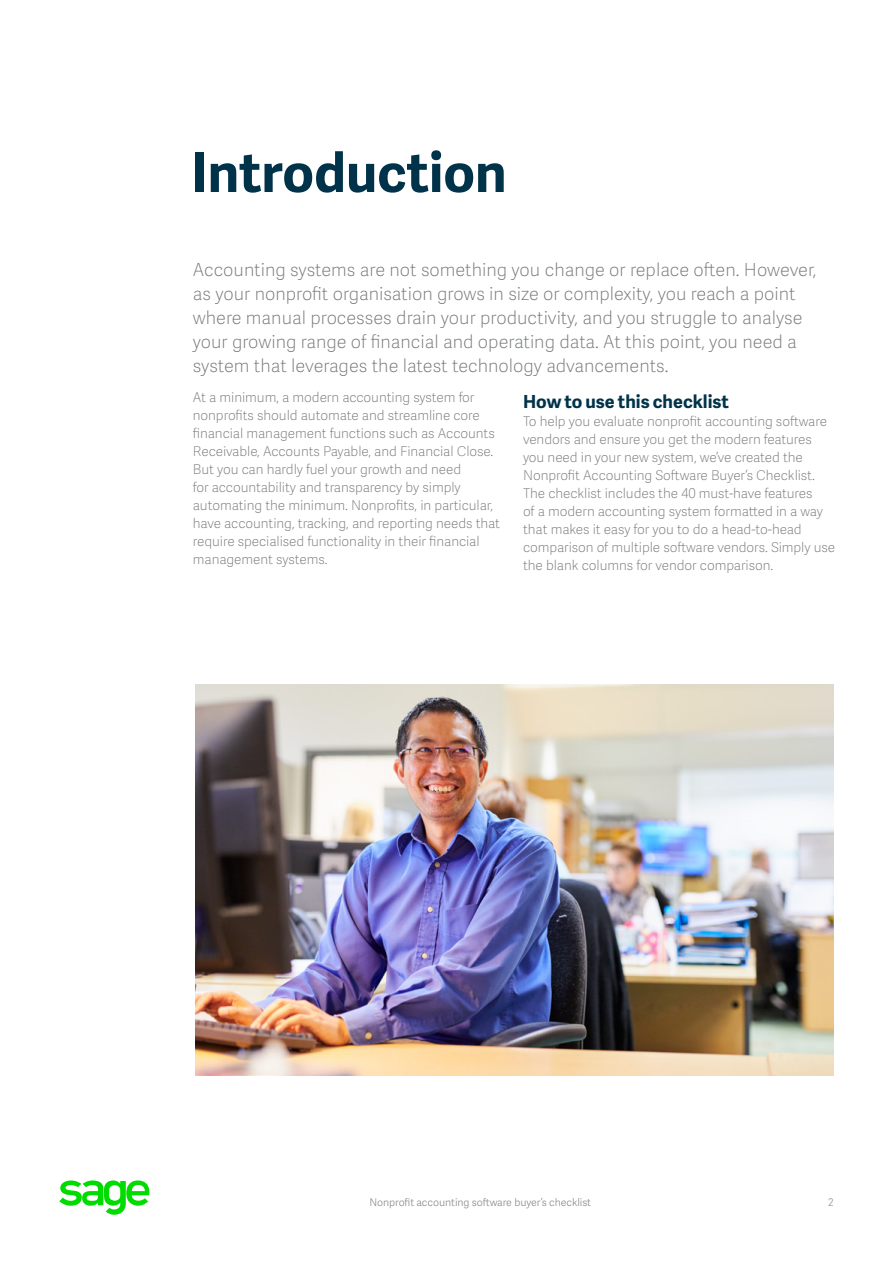
<style>
.page{position:relative;width:893px;height:1263px;background:#fff}
.page>*{position:absolute;margin:0;border:0;box-sizing:border-box;transform-origin:0 0}
.Chapter_Title{font:700 54px "Adelle Sans SAGE";color:#003349}
.Intro_Copy{font:18px/24px "Adelle Sans SAGE Th";color:#75787b}
.Intro_Bold_SubHead_1{font:700 18px "Adelle Sans SAGE";color:#003349}
.Body_Copy{font:13.5px/18px "Adelle Sans SAGE Th";letter-spacing:-.005em;color:#75787b}
.Running_Footer_Text{font:10.5px "Adelle Sans SAGE Lt";letter-spacing:-.005em;color:#888b8d}
</style>
<div class="page">
<svg style="left:59px;top:1181px;width:91px;height:34px"></svg>
<img style="left:195px;top:684px;width:638px;height:391px">
<p class="Chapter_Title" style="left:191px;top:133px;width:317px">Introduction</p>
<p class="Intro_Copy" style="left:193px;top:257px;width:625px">Accounting systems are not something you change or replace often. However, as your nonprofit organisation grows in size or complexity, you reach a point where manual processes drain your productivity, and you struggle to analyse your growing range of financial and operating data. At this point, you need a system that leverages the latest technology advancements.</p>
<p class="Body_Copy" style="left:193px;top:388px;width:309px">At a minimum, a modern accounting system for nonprofits should automate and streamline core financial management functions such as Accounts Receivable, Accounts Payable, and Financial Close.<br>But you can hardly fuel your growth and need<br>for accountability and transparency by simply automating the minimum. Nonprofits, in particular, have accounting, tracking, and reporting needs that require specialised functionality in their financial management systems.</p>
<p class="Intro_Bold_SubHead_1" style="left:523px;top:388px;width:207px">How to use this checklist</p>
<p class="Body_Copy" style="left:523px;top:412px;width:314px">To help you evaluate nonprofit accounting software vendors and ensure you get the modern features you need in your new system, we’ve created the Nonprofit Accounting Software Buyer’s Checklist.<br>The checklist includes the 40 must-have features<br>of a modern accounting system formatted in a way that makes it easy for you to do a head-to-head comparison of multiple software vendors. Simply use the blank columns for vendor comparison.</p>
<p class="Running_Footer_Text" style="left:369px;top:1195px;width:223px">Nonprofit accounting software buyer’s checklist</p>
<p class="Running_Footer_Text" style="left:828px;top:1195px;width:7px">2</p>
</div>
